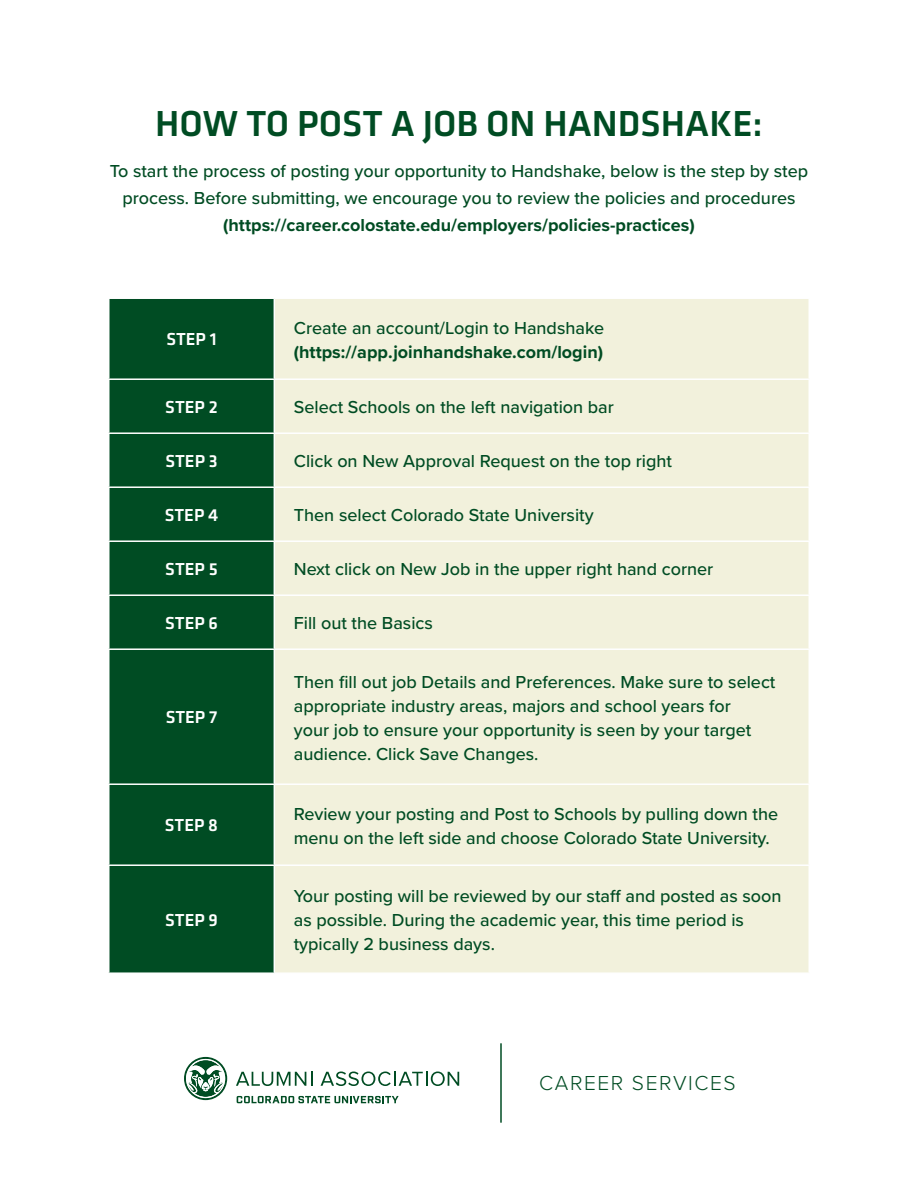
<style>
.page{position:relative;width:918px;height:1188px;background:#fff}
.page>*{position:absolute;margin:0;border:0;box-sizing:border-box;transform-origin:0 0}
.t1{font:500 37.5px "Klavika";color:#004c23}
.t2{font:300 21px "Proxima Nova";letter-spacing:.075em;color:#004c23}
.t3{font:500 18px/24px "Proxima Nova";color:#004c23}
.t4{font:500 18px "Klavika";color:#fff}
.t5{font:700 18px "Proxima Nova";color:#004c23}
.s1{font-weight:700}
</style>
<div class="page">
<div style="left:110px;top:299px;width:164px;height:673px;background:#004c23"></div>
<div style="left:275px;top:299px;width:533px;height:673px;background:#f2f1dc"></div>
<hr style="left:108px;top:378px;width:166px;height:2px;background:#fff">
<hr style="left:108px;top:432px;width:166px;height:2px;background:#fff">
<hr style="left:108px;top:486px;width:166px;height:2px;background:#fff">
<hr style="left:108px;top:540px;width:166px;height:2px;background:#fff">
<hr style="left:108px;top:594px;width:166px;height:2px;background:#fff">
<hr style="left:108px;top:648px;width:166px;height:2px;background:#fff">
<hr style="left:108px;top:783px;width:166px;height:2px;background:#fff">
<hr style="left:108px;top:864px;width:166px;height:2px;background:#fff">
<hr style="left:274px;top:378px;width:536px;height:2px;background:#fff">
<hr style="left:274px;top:432px;width:536px;height:2px;background:#fff">
<hr style="left:274px;top:486px;width:536px;height:2px;background:#fff">
<hr style="left:274px;top:540px;width:536px;height:2px;background:#fff">
<hr style="left:274px;top:594px;width:536px;height:2px;background:#fff">
<hr style="left:274px;top:648px;width:536px;height:2px;background:#fff">
<hr style="left:274px;top:783px;width:536px;height:2px;background:#fff">
<hr style="left:274px;top:864px;width:536px;height:2px;background:#fff">
<svg style="left:236px;top:1072px;width:76px;height:14px"></svg>
<svg style="left:321px;top:1072px;width:138px;height:14px"></svg>
<svg style="left:237px;top:1096px;width:162px;height:7px"></svg>
<svg style="left:184px;top:1057px;width:43px;height:43px"></svg>
<hr style="left:500px;top:1043px;width:2px;height:80px;background:#004c23">
<p class="t1" style="left:155px;top:98px;width:609px">HOW TO POST A JOB ON HANDSHAKE:</p>
<p class="t3" style="left:110px;top:157px;width:700px;line-height:27px;text-align:center">To start the process of posting your opportunity to Handshake, below is the step by step process. Before submitting, we encourage you to review the policies and procedures <span class="s1">(https://career.colostate.edu/employers/policies-practices)</span></p>
<p class="t4" style="left:166px;top:327px;width:52px">STEP 1</p>
<p class="t3" style="left:294px;top:315px;width:312px">Create an account/Login to Handshake</p>
<p class="t5" style="left:294px;top:338px;width:311px">(https://app.joinhandshake.com/login)</p>
<p class="t4" style="left:165px;top:395px;width:54px">STEP 2</p>
<p class="t3" style="left:294px;top:395px;width:322px">Select Schools on the left navigation bar</p>
<p class="t4" style="left:165px;top:449px;width:54px">STEP 3</p>
<p class="t3" style="left:294px;top:449px;width:380px">Click on New Approval Request on the top right</p>
<p class="t4" style="left:165px;top:503px;width:55px">STEP 4</p>
<p class="t3" style="left:294px;top:503px;width:301px">Then select Colorado State University</p>
<p class="t4" style="left:165px;top:557px;width:54px">STEP 5</p>
<p class="t3" style="left:294px;top:557px;width:421px">Next click on New Job in the upper right hand corner</p>
<p class="t4" style="left:165px;top:611px;width:54px">STEP 6</p>
<p class="t3" style="left:294px;top:611px;width:141px">Fill out the Basics</p>
<p class="t4" style="left:166px;top:705px;width:53px">STEP 7</p>
<p class="t3" style="left:294px;top:669px;width:483px">Then fill out job Details and Preferences. Make sure to select appropriate industry areas, majors and school years for<br>your job to ensure your opportunity is seen by your target audience. Click Save Changes.</p>
<p class="t4" style="left:165px;top:813px;width:55px">STEP 8</p>
<p class="t3" style="left:294px;top:801px;width:486px">Review your posting and Post to Schools by pulling down the menu on the left side and choose Colorado State University.</p>
<p class="t4" style="left:165px;top:908px;width:54px">STEP 9</p>
<p class="t3" style="left:294px;top:884px;width:489px">Your posting will be reviewed by our staff and posted as soon as possible. During the academic year, this time period is typically 2 business days.</p>
<p class="t2" style="left:539px;top:1068px;width:198px">CAREER SERVICES</p>
</div>
